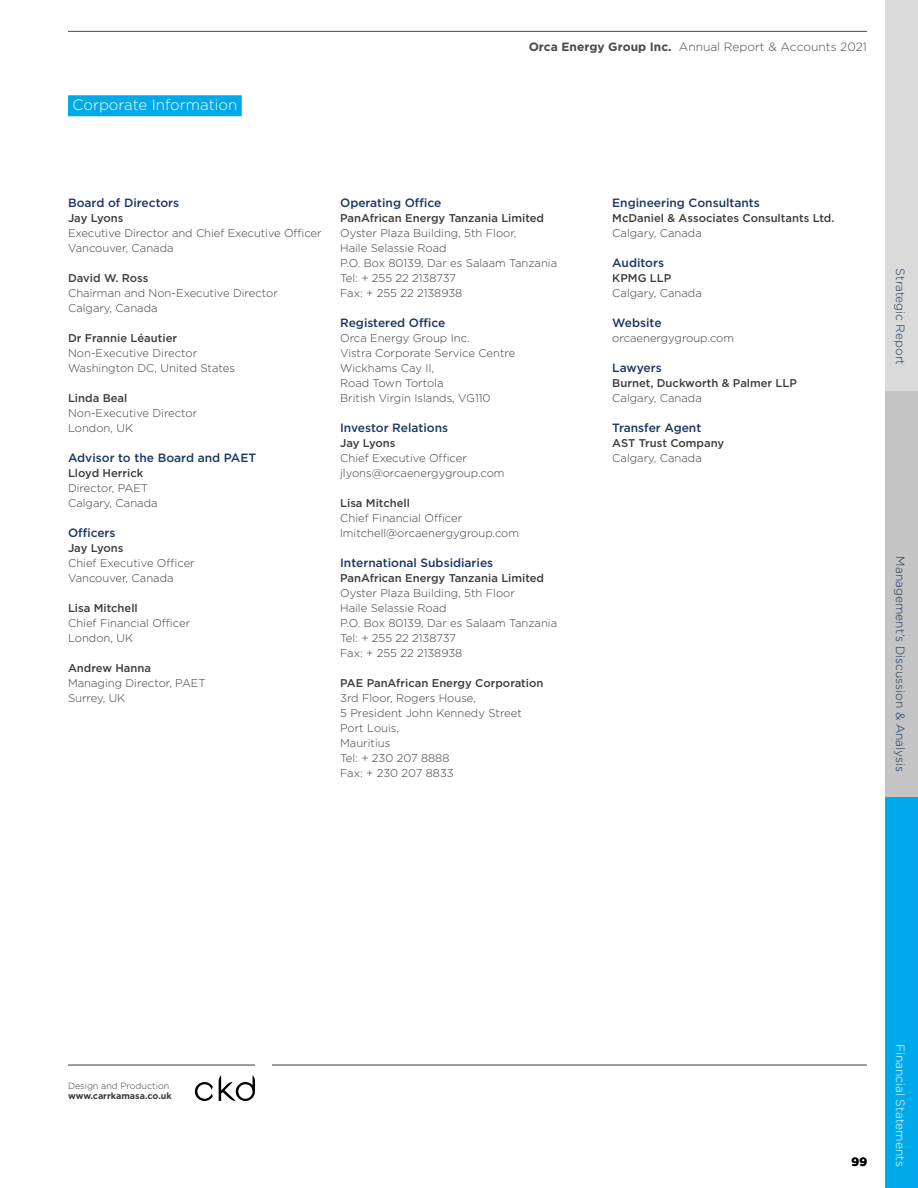
<style>
.page{position:relative;width:918px;height:1188px;background:#fff}
.page>*{position:absolute;margin:0;border:0;box-sizing:border-box;transform-origin:0 0}
.t1{font:300 15px "Gotham HTF";color:#fff}
.t2{font:500 12px "Gotham HTF";color:#1a3861}
.t3{font:300 12px "Gotham HTF";color:#1a3861}
.t4{font:300 12px "Gotham HTF";color:#4a4a49}
.t5{font:300 12px "Gotham HTF";color:#fff}
.t6{font:700 12px "Gotham HTF";color:#000}
.t7{font:300 11.25px/15px "Gotham HTF";color:#3c3c3b}
.t8{font:500 11.25px "Gotham HTF";color:#3c3c3b}
.t9{font:700 9px "Gotham HTF";color:#3c3c3b}
.t10{font:300 9px "Gotham HTF";color:#3c3c3b}
.s1{font-weight:700}
</style>
<div class="page">
<div style="left:68px;top:95px;width:174px;height:21px;background:#00a9e8"></div>
<hr style="left:68px;top:1065px;width:187px;height:1px;background:#3c3c3b">
<hr style="left:272px;top:1065px;width:595px;height:1px;background:#3c3c3b">
<svg style="left:195px;top:1075px;width:60px;height:26px"></svg>
<hr style="left:68px;top:31px;width:799px;height:1px;background:#4a4a49">
<div style="left:885px;top:0;width:33px;height:390px;background:#dadada"></div>
<div style="left:885px;top:391px;width:33px;height:418px;background:#c4c4c4"></div>
<div style="left:885px;top:798px;width:33px;height:390px;background:#00a9e8"></div>
<h1 class="t1" style="left:73px;top:97px;width:166px">Corporate Information</h1>
<p class="t4" style="left:529px;top:40px;width:340px"><span class="s1">Orca Energy Group Inc.</span> Annual Report &amp; Accounts 2021</p>
<p class="t2" style="left:68px;top:196px;width:113px">Board of Directors</p>
<p class="t8" style="left:68px;top:212px;width:57px">Jay Lyons</p>
<p class="t7" style="left:68px;top:226px;width:255px">Executive Director and Chief Executive Officer<br>Vancouver, Canada</p>
<p class="t8" style="left:68px;top:272px;width:82px">David W. Ross</p>
<p class="t7" style="left:68px;top:286px;width:211px">Chairman and Non-Executive Director<br>Calgary, Canada</p>
<p class="t8" style="left:68px;top:332px;width:111px">Dr Frannie Léautier</p>
<p class="t7" style="left:68px;top:346px;width:169px">Non-Executive Director<br>Washington DC, United States</p>
<p class="t8" style="left:68px;top:392px;width:61px">Linda Beal</p>
<p class="t7" style="left:68px;top:406px;width:131px">Non-Executive Director<br>London, UK</p>
<p class="t2" style="left:68px;top:451px;width:190px">Advisor to the Board and PAET</p>
<p class="t8" style="left:68px;top:467px;width:77px">Lloyd Herrick</p>
<p class="t7" style="left:68px;top:481px;width:91px">Director, PAET<br>Calgary, Canada</p>
<p class="t2" style="left:68px;top:526px;width:49px">Officers</p>
<p class="t8" style="left:68px;top:542px;width:57px">Jay Lyons</p>
<p class="t7" style="left:68px;top:556px;width:128px">Chief Executive Officer<br>Vancouver, Canada</p>
<p class="t8" style="left:68px;top:602px;width:71px">Lisa Mitchell</p>
<p class="t7" style="left:68px;top:616px;width:124px">Chief Financial Officer<br>London, UK</p>
<p class="t8" style="left:68px;top:662px;width:85px">Andrew Hanna</p>
<p class="t7" style="left:68px;top:676px;width:139px">Managing Director, PAET<br>Surrey, UK</p>
<p class="t2" style="left:340px;top:196px;width:103px">Operating Office</p>
<p class="t8" style="left:340px;top:212px;width:206px">PanAfrican Energy Tanzania Limited</p>
<p class="t7" style="left:340px;top:226px;width:219px">Oyster Plaza Building, 5th Floor,<br>Haile Selassie Road<br>P.O. Box 80139, Dar es Salaam Tanzania<br>Tel: + 255 22 2138737<br>Fax: + 255 22 2138938</p>
<p class="t2" style="left:340px;top:316px;width:107px">Registered Office</p>
<p class="t7" style="left:340px;top:331px;width:177px">Orca Energy Group Inc.<br>Vistra Corporate Service Centre<br>Wickhams Cay II,<br>Road Town Tortola<br>British Virgin Islands, VG110</p>
<p class="t2" style="left:340px;top:421px;width:109px">Investor Relations</p>
<p class="t8" style="left:340px;top:437px;width:57px">Jay Lyons</p>
<p class="t7" style="left:340px;top:451px;width:166px">Chief Executive Officer jlyons@orcaenergygroup.com</p>
<p class="t8" style="left:340px;top:497px;width:71px">Lisa Mitchell</p>
<p class="t7" style="left:340px;top:511px;width:181px">Chief Financial Officer lmitchell@orcaenergygroup.com</p>
<p class="t2" style="left:340px;top:556px;width:155px">International Subsidiaries</p>
<p class="t8" style="left:340px;top:572px;width:206px">PanAfrican Energy Tanzania Limited</p>
<p class="t7" style="left:340px;top:586px;width:219px">Oyster Plaza Building, 5th Floor<br>Haile Selassie Road<br>P.O. Box 80139, Dar es Salaam Tanzania<br>Tel: + 255 22 2138737<br>Fax: + 255 22 2138938</p>
<p class="t8" style="left:340px;top:677px;width:205px">PAE PanAfrican Energy Corporation</p>
<p class="t7" style="left:340px;top:691px;width:183px">3rd Floor, Rogers House,<br>5 President John Kennedy Street<br>Port Louis,<br>Mauritius<br>Tel: + 230 207 8888<br>Fax: + 230 207 8833</p>
<p class="t2" style="left:612px;top:196px;width:149px">Engineering Consultants</p>
<p class="t8" style="left:612px;top:212px;width:224px">McDaniel &amp; Associates Consultants Ltd.</p>
<p class="t7" style="left:612px;top:226px;width:91px">Calgary, Canada</p>
<p class="t2" style="left:612px;top:256px;width:53px">Auditors</p>
<p class="t8" style="left:612px;top:272px;width:61px">KPMG LLP</p>
<p class="t7" style="left:612px;top:286px;width:91px">Calgary, Canada</p>
<p class="t2" style="left:612px;top:316px;width:51px">Website</p>
<p class="t7" style="left:612px;top:331px;width:123px">orcaenergygroup.com</p>
<p class="t2" style="left:612px;top:361px;width:51px">Lawyers</p>
<p class="t8" style="left:612px;top:377px;width:186px">Burnet, Duckworth &amp; Palmer LLP</p>
<p class="t7" style="left:612px;top:391px;width:91px">Calgary, Canada</p>
<p class="t2" style="left:612px;top:421px;width:91px">Transfer Agent</p>
<p class="t8" style="left:612px;top:437px;width:113px">AST Trust Company</p>
<p class="t7" style="left:612px;top:451px;width:91px">Calgary, Canada</p>
<p class="t3" style="left:907px;top:268px;width:99px;rotate:90deg">Strategic Report</p>
<p class="t3" style="left:907px;top:556px;width:217px;rotate:90deg">Management’s Discussion &amp; Analysis</p>
<p class="t10" style="left:68px;top:1081px;width:103px">Design and Production</p>
<p class="t9" style="left:68px;top:1091px;width:105px">www.carrkamasa.co.uk</p>
<p class="t6" style="left:851px;top:1155px;width:17px">99</p>
<p class="t5" style="left:907px;top:1044px;width:125px;rotate:90deg">Financial Statements</p>
</div>
